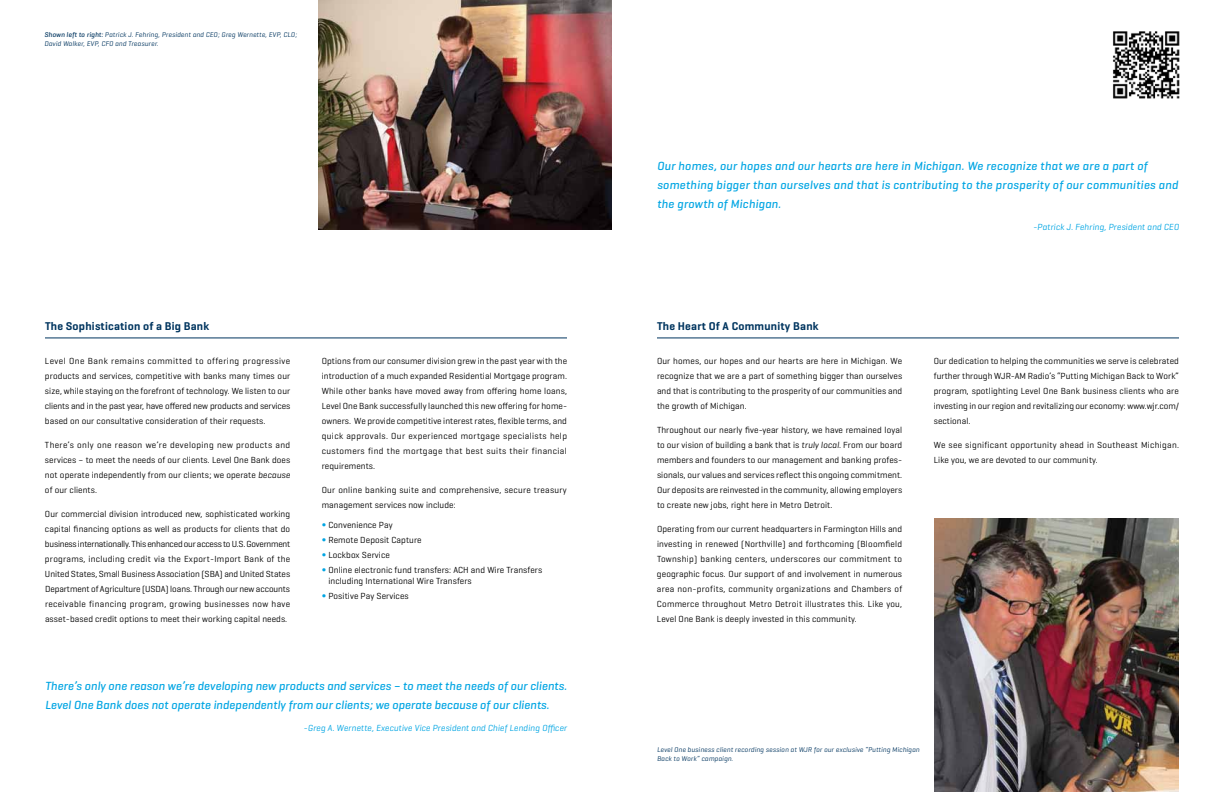
<style>
.page{position:relative;width:1224px;height:792px;background:#fff}
.page>*{position:absolute;margin:0;border:0;box-sizing:border-box;transform-origin:0 0}
.t1{font:italic 500 12px/19px "Geogrotesque";letter-spacing:.015em;color:#00a5e3}
.t2{font:600 11.5px "Geogrotesque";letter-spacing:.02em;color:#00355f}
.t3{font:9px/15px "Geogrotesque";letter-spacing:.01em;color:#000;text-align:justify}
.t4{font:italic 9px "Geogrotesque";letter-spacing:.01em;color:#00a5e3}
.t5{font:9px/15px "Geogrotesque";letter-spacing:.03em;color:#000}
.t6{font:italic 7px/9px "Geogrotesque";letter-spacing:.02em;color:#00355f}
.s1{font-weight:500}
.s2{font-style:italic}
.s3{font-family:"Helvetica Neue";font-weight:500;color:#00a5e3}
</style>
<div class="page">
<img style="left:318px;top:0;width:294px;height:229px">
<hr style="left:45px;top:338px;width:522px;height:1px;background:#00355f">
<img style="left:934px;top:518px;width:245px;height:274px">
<img style="left:1113px;top:31px;width:67px;height:68px">
<hr style="left:657px;top:338px;width:522px;height:1px;background:#00355f">
<p class="t6" style="left:44px;top:29px;width:254px"><span class="s1">Shown left to right:</span> Patrick J. Fehring, President and CEO; Greg Wernette, EVP, CLO;<br>David Walker, EVP, CFO and Treasurer.</p>
<p class="t2" style="left:45px;top:319px;width:166px">The Sophistication of a Big Bank</p>
<p class="t3" style="left:45px;top:353px;width:247px">Level One Bank remains committed to offering progressive products and services, competitive with banks many times our size, while staying on the forefront of technology. We listen to our clients and in the past year, have offered new products and services based on our consultative consideration of their requests.</p>
<p class="t3" style="left:45px;top:437px;width:247px">There’s only one reason we’re developing new products and services – to meet the needs of our clients. Level One Bank does not operate independently from our clients; we operate <span class="s2">because </span>of our clients.</p>
<p class="t3" style="left:45px;top:506px;width:247px">Our commercial division introduced new, sophisticated working capital financing options as well as products for clients that do business internationally. This enhanced our access to U.S. Government programs, including credit via the Export-Import Bank of the United States, Small Business Association (SBA) and United States Department of Agriculture (USDA) loans. Through our new accounts receivable financing program, growing businesses now have asset-based credit options to meet their working capital needs.</p>
<p class="t3" style="left:322px;top:353px;width:247px">Options from our consumer division grew in the past year with the introduction of a much expanded Residential Mortgage program.<br>While other banks have moved away from offering home loans, Level One Bank successfully launched this new offering for home&shy;owners. We provide competitive interest rates, flexible terms, and quick approvals. Our experienced mortgage specialists help customers find the mortgage that best suits their financial requirements.</p>
<p class="t3" style="left:322px;top:482px;width:247px">Our online banking suite and comprehensive, secure treasury management services now include:</p>
<p class="t3" style="left:322px;top:517px;width:72px"><span class="s3">•</span> Convenience Pay</p>
<p class="t3" style="left:322px;top:532px;width:101px"><span class="s3">•</span> Remote Deposit Capture</p>
<p class="t3" style="left:322px;top:547px;width:70px"><span class="s3">•</span> Lockbox Service</p>
<p class="t3" style="left:328px;top:564px;width:215px;line-height:11px;text-indent:-7px"><span class="s3">•</span> Online electronic fund transfers: ACH and Wire Transfers including International Wire Transfers</p>
<p class="t3" style="left:322px;top:588px;width:88px"><span class="s3">•</span> Positive Pay Services</p>
<h1 class="t1" style="left:45px;top:676px;width:524px">There’s only one reason we’re developing new products and services – to meet the needs of our clients.<br>Level One Bank does not operate independently from our clients; we operate because of our clients.</h1>
<p class="t4" style="left:304px;top:722px;width:265px">-Greg A. Wernette, Executive Vice President and Chief Lending Officer</p>
<h1 class="t1" style="left:657px;top:156px;width:523px">Our homes, our hopes and our hearts are here in Michigan. We recognize that we are a part of something bigger than ourselves and that is contributing to the prosperity of our communities and the growth of Michigan.</h1>
<p class="t4" style="left:1033px;top:221px;width:147px">-Patrick J. Fehring, President and CEO</p>
<p class="t2" style="left:657px;top:319px;width:163px">The Heart Of A Community Bank</p>
<p class="t3" style="left:657px;top:353px;width:247px">Our homes, our hopes and our hearts are here in Michigan. We recognize that we are a part of something bigger than ourselves and that is contributing to the prosperity of our communities and the growth of Michigan.</p>
<p class="t3" style="left:657px;top:422px;width:247px">Throughout our nearly five-year history, we have remained loyal to our vision of building a bank that is <span class="s2">truly local</span>. From our board members and founders to our management and banking profes&shy;sionals, our values and services reflect this ongoing commitment.<br>Our deposits are reinvested in the community, allowing employers to create new jobs, right here in Metro Detroit.</p>
<p class="t3" style="left:657px;top:521px;width:247px">Operating from our current headquarters in Farmington Hills and investing in renewed (Northville) and forthcoming (Bloomfield Township) banking centers, underscores our commitment to geographic focus. Our support of and involvement in numerous area non-profits, community organizations and Chambers of Commerce throughout Metro Detroit illustrates this. Like you, Level One Bank is deeply invested in this community.</p>
<p class="t3" style="left:934px;top:353px;width:247px">Our dedication to helping the communities we serve is celebrated further through WJR-AM Radio’s “Putting Michigan Back to Work” program, spotlighting Level One Bank business clients who are investing in our region and revitalizing our economy: www.wjr.com/ sectional.</p>
<p class="t5" style="left:934px;top:437px;width:247px">We see significant opportunity ahead in Southeast Michigan.<br>Like you, we are devoted to our community.</p>
<p class="t6" style="left:657px;top:745px;width:264px">Level One business client recording session at WJR for our exclusive “Putting Michigan<br>Back to Work” campaign.</p>
</div>
